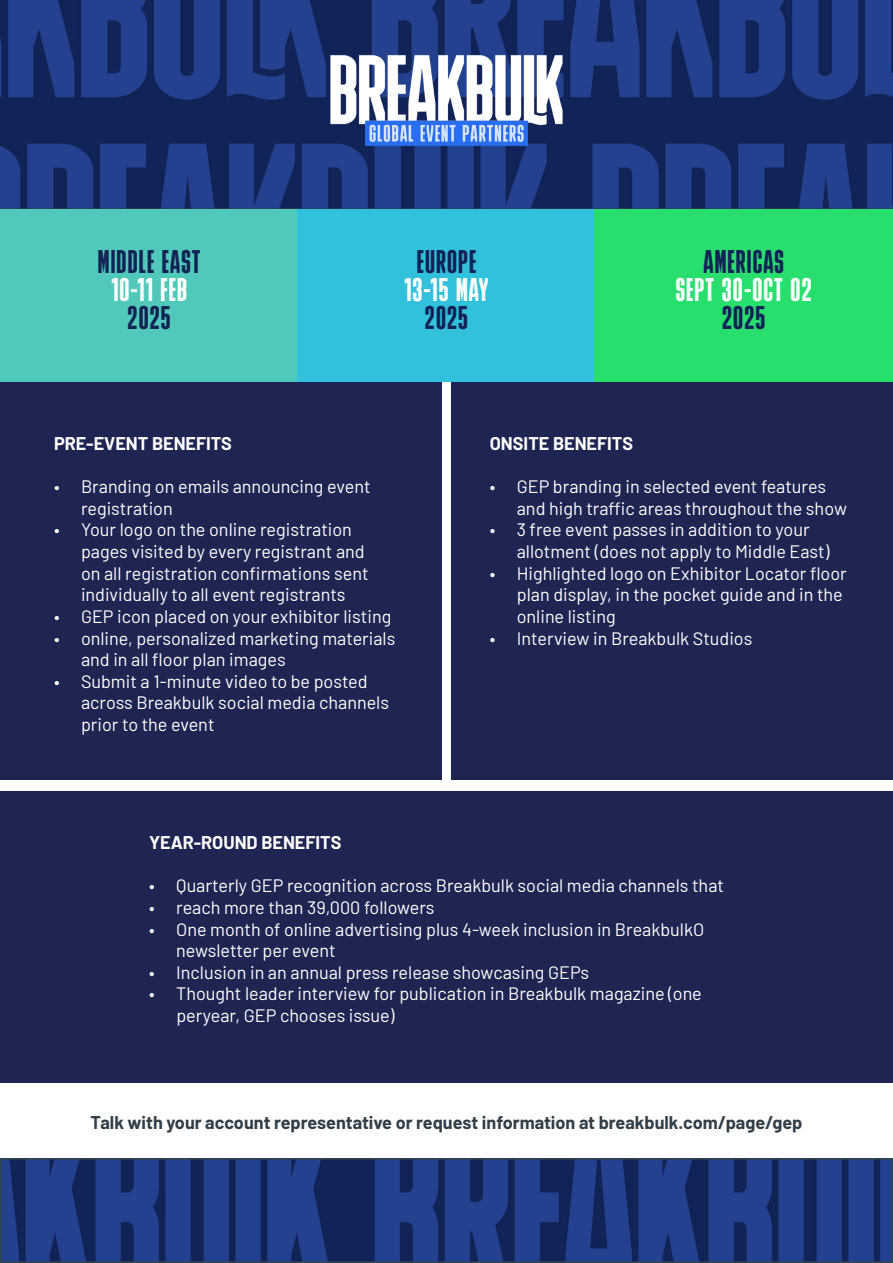
<style>
.page{position:relative;width:893px;height:1263px;background:#fff}
.page>*{position:absolute;margin:0;border:0;box-sizing:border-box;transform-origin:0 0}
.t1{font:32.7px "Bulevar";letter-spacing:.035em;color:#122356}
.t2{font:32.7px "Bulevar";letter-spacing:.035em;color:#fff}
.t3{font:18px/21.6px "Barlow";color:#fff}
.t4{font:700 18px "Barlow";color:#313e48}
.t5{font:700 18px "Barlow";color:#fff}
</style>
<div class="page">
<img style="left:3px;top:1161px;width:887px;height:99px">
<div style="left:0;top:1158px;width:893px;height:105px;border:2px solid #33454d"></div>
<div style="left:0;top:379px;width:442px;height:401px;background:#1f2552"></div>
<div style="left:451px;top:380px;width:442px;height:400px;background:#1f2552"></div>
<div style="left:0;top:791px;width:893px;height:292px;background:#1f2552"></div>
<svg style="left:0;top:0;width:893px;height:209px;background:#1c3476"></svg>
<img style="left:285px;top:54px;width:323px;height:138px">
<div style="left:0;top:209px;width:298px;height:173px;background:#51c9ba"></div>
<div style="left:297px;top:209px;width:298px;height:173px;background:#32c1dc"></div>
<div style="left:595px;top:209px;width:298px;height:173px;background:#28df6e"></div>
<h1 class="t1" style="left:98px;top:243px;width:104px">MIDDLE EAST</h1>
<h1 class="t2" style="left:111px;top:271px;width:77px">10-11 FEB</h1>
<h1 class="t1" style="left:128px;top:299px;width:45px">2025</h1>
<h1 class="t1" style="left:417px;top:243px;width:61px">EUROPE</h1>
<h1 class="t2" style="left:404px;top:271px;width:86px">13-15 MAY</h1>
<h1 class="t1" style="left:425px;top:299px;width:45px">2025</h1>
<h1 class="t1" style="left:703px;top:243px;width:82px">AMERICAS</h1>
<h1 class="t2" style="left:676px;top:271px;width:137px">SEPT 30-OCT 02</h1>
<h1 class="t1" style="left:722px;top:299px;width:45px">2025</h1>
<p class="t5" style="left:54px;top:430px;width:180px">PRE-EVENT BENEFITS</p>
<p class="t3" style="left:81px;top:475px;width:291px;text-indent:-27px">• Branding on emails announcing event registration</p>
<p class="t3" style="left:81px;top:518px;width:289px;text-indent:-27px">• Your logo on the online registration pages visited by every registrant and on all registration confirmations sent individually to all event registrants</p>
<p class="t3" style="left:54px;top:604px;width:339px">• GEP icon placed on your exhibitor listing</p>
<p class="t3" style="left:81px;top:626px;width:316px;text-indent:-27px">• online, personalized marketing materials and in all floor plan images</p>
<p class="t3" style="left:81px;top:669px;width:310px;text-indent:-27px">• Submit a 1-minute video to be posted across Breakbulk social media channels prior to the event</p>
<p class="t5" style="left:490px;top:430px;width:145px">ONSITE BENEFITS</p>
<p class="t3" style="left:517px;top:475px;width:332px;text-indent:-27px">• GEP branding in selected event features and high traffic areas throughout the show</p>
<p class="t3" style="left:517px;top:518px;width:314px;text-indent:-27px">• 3 free event passes in addition to your allotment (does not apply to Middle East)</p>
<p class="t3" style="left:517px;top:561px;width:331px;text-indent:-27px">• Highlighted logo on Exhibitor Locator floor plan display, in the pocket guide and in the online listing</p>
<p class="t3" style="left:490px;top:626px;width:264px">• Interview in Breakbulk Studios</p>
<p class="t5" style="left:149px;top:829px;width:194px">YEAR-ROUND BENEFITS</p>
<p class="t3" style="left:149px;top:874px;width:576px">• Quarterly GEP recognition across Breakbulk social media channels that</p>
<p class="t3" style="left:149px;top:895px;width:287px">• reach more than 39,000 followers</p>
<p class="t3" style="left:176px;top:917px;width:529px;text-indent:-27px">• One month of online advertising plus 4-week inclusion in BreakbulkO newsletter per event</p>
<p class="t3" style="left:149px;top:960px;width:441px">• Inclusion in an annual press release showcasing GEPs</p>
<p class="t3" style="left:176px;top:982px;width:527px;text-indent:-27px">• Thought leader interview for publication in Breakbulk magazine (one peryear, GEP chooses issue)</p>
<p class="t4" style="left:91px;top:1109px;width:713px">Talk with your account representative or request information at breakbulk.com/page/gep</p>
</div>
